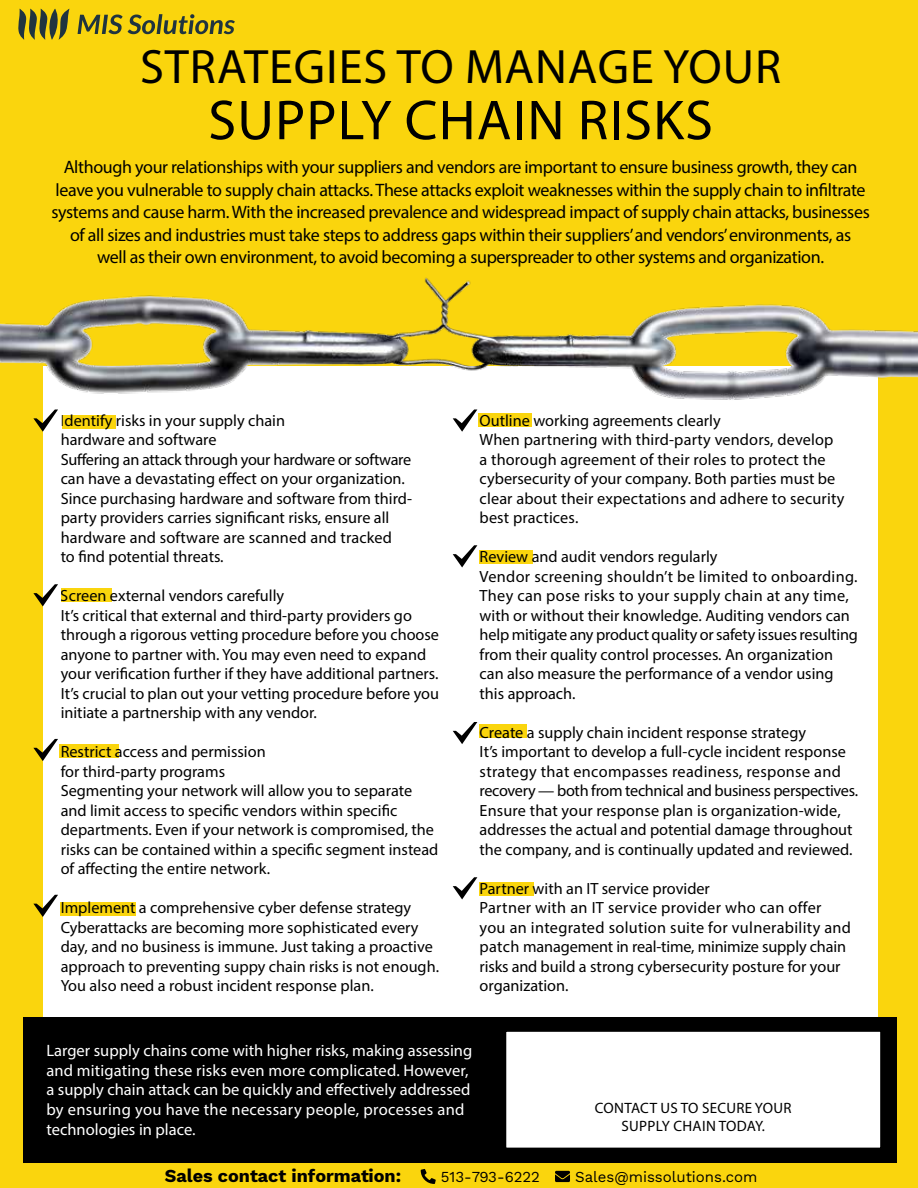
<style>
.page{position:relative;width:918px;height:1188px;background:#fad50d}
.page>*{position:absolute;margin:0;border:0;box-sizing:border-box;transform-origin:0 0}
.t1{font:56.7px "Myriad Pro";letter-spacing:.02em;color:#000}
.t2{font:48.45px "Myriad Pro";letter-spacing:.02em;color:#000}
.t3{font:18px/22.5px "Myriad Pro";letter-spacing:-.02em;color:#000;text-align:center}
.t4{font:700 18px "Work Sans";color:#000}
.t5{font:16.5px/19.8px "Myriad Pro";color:#fff}
.t6{font:16.2px/19.5px "Myriad Pro";color:#000}
.t7{font:15px/18px "Myriad Pro";letter-spacing:.02em;color:#000;text-align:center}
.t8{font:15px "Work Sans";color:#000}
</style>
<div class="page">
<div style="left:44px;top:366px;width:834px;height:726px;background:#fff"></div>
<div style="left:23px;top:1017px;width:873px;height:146px;background:#000"></div>
<img style="left:0;top:277px;width:918px;height:125px">
<svg style="left:453px;top:877px;width:24px;height:22px"></svg>
<svg style="left:453px;top:722px;width:24px;height:22px"></svg>
<svg style="left:453px;top:545px;width:24px;height:22px"></svg>
<svg style="left:453px;top:410px;width:24px;height:22px"></svg>
<svg style="left:33px;top:410px;width:25px;height:22px"></svg>
<svg style="left:33px;top:584px;width:25px;height:22px"></svg>
<svg style="left:33px;top:739px;width:25px;height:22px"></svg>
<svg style="left:33px;top:895px;width:25px;height:22px"></svg>
<div style="left:62px;top:415px;width:54px;height:14px;background:#fad50d"></div>
<div style="left:478px;top:413px;width:54px;height:14px;background:#fad50d"></div>
<div style="left:479px;top:550px;width:54px;height:14px;background:#fad50d"></div>
<div style="left:479px;top:725px;width:48px;height:13px;background:#fad50d"></div>
<div style="left:479px;top:882px;width:55px;height:13px;background:#fad50d"></div>
<div style="left:61px;top:589px;width:50px;height:13px;background:#fad50d"></div>
<div style="left:59px;top:744px;width:59px;height:14px;background:#fad50d"></div>
<div style="left:60px;top:902px;width:76px;height:14px;background:#fad50d"></div>
<div style="left:506px;top:1031px;width:375px;height:117px;background:#fff"></div>
<div style="left:505px;top:1030px;width:377px;height:119px;border:2px solid #000"></div>
<svg style="left:421px;top:1169px;width:15px;height:15px"></svg>
<svg style="left:555px;top:1171px;width:15px;height:11px"></svg>
<svg style="left:18px;top:9px;width:51px;height:31px"></svg>
<svg style="left:78px;top:14px;width:157px;height:20px"></svg>
<h2 class="t2" style="left:140px;top:36px;width:643px">STRATEGIES TO MANAGE YOUR</h2>
<h1 class="t1" style="left:208px;top:85px;width:506px">SUPPLY CHAIN RISKS</h1>
<p class="t3" style="left:51px;top:156px;width:820px">Although your relationships with your suppliers and vendors are important to ensure business growth, they can leave you vulnerable to supply chain attacks. These attacks exploit weaknesses within the supply chain to infiltrate systems and cause harm. With the increased prevalence and widespread impact of supply chain attacks, businesses of all sizes and industries must take steps to address gaps within their suppliers’ and vendors’ environments, as<br>well as their own environment, to avoid becoming a superspreader to other systems and organization.</p>
<p class="t6" style="left:61px;top:411px;width:353px">Identify risks in your supply chain<br>hardware and software<br>Suffering an attack through your hardware or software can have a devastating effect on your organization.<br>Since purchasing hardware and software from third&shy;party providers carries significant risks, ensure all hardware and software are scanned and tracked<br>to find potential threats.</p>
<p class="t6" style="left:61px;top:586px;width:380px">Screen external vendors carefully<br>It’s critical that external and third-party providers go through a rigorous vetting procedure before you choose anyone to partner with. You may even need to expand your verification further if they have additional partners.<br>It’s crucial to plan out your vetting procedure before you initiate a partnership with any vendor.</p>
<p class="t6" style="left:61px;top:742px;width:379px">Restrict access and permission<br>for third-party programs<br>Segmenting your network will allow you to separate and limit access to specific vendors within specific departments. Even if your network is compromised, the risks can be contained within a specific segment instead of affecting the entire network.</p>
<p class="t6" style="left:61px;top:898px;width:380px">Implement a comprehensive cyber defense strategy Cyberattacks are becoming more sophisticated every day, and no business is immune. Just taking a proactive approach to preventing suppy chain risks is not enough.<br>You also need a robust incident response plan.</p>
<p class="t6" style="left:480px;top:411px;width:366px">Outline working agreements clearly<br>When partnering with third-party vendors, develop a thorough agreement of their roles to protect the cybersecurity of your company. Both parties must be clear about their expectations and adhere to security best practices.</p>
<p class="t6" style="left:480px;top:547px;width:380px">Review and audit vendors regularly<br>Vendor screening shouldn’t be limited to onboarding.<br>They can pose risks to your supply chain at any time, with or without their knowledge. Auditing vendors can help mitigate any product quality or safety issues resulting from their quality control processes. An organization can also measure the performance of a vendor using this approach.</p>
<p class="t6" style="left:480px;top:722px;width:380px">Create a supply chain incident response strategy<br>It’s important to develop a full-cycle incident response strategy that encompasses readiness, response and recovery — both from technical and business perspectives.<br>Ensure that your response plan is organization-wide, addresses the actual and potential damage throughout the company, and is continually updated and reviewed.</p>
<p class="t6" style="left:480px;top:878px;width:373px">Partner with an IT service provider<br>Partner with an IT service provider who can offer you an integrated solution suite for vulnerability and patch management in real-time, minimize supply chain risks and build a strong cybersecurity posture for your organization.</p>
<p class="t5" style="left:46px;top:1040px;width:427px">Larger supply chains come with higher risks, making assessing and mitigating these risks even more complicated. However, a supply chain attack can be quickly and effectively addressed by ensuring you have the necessary people, processes and technologies in place.</p>
<p class="t7" style="left:595px;top:1099px;width:198px">CONTACT US TO SECURE YOUR<br>SUPPLY CHAIN TODAY.</p>
<p class="t4" style="left:165px;top:1162px;width:238px">Sales contact information:</p>
<p class="t8" style="left:441px;top:1166px;width:101px">513-793-6222</p>
<p class="t8" style="left:575px;top:1166px;width:184px">Sales@missolutions.com</p>
</div>
